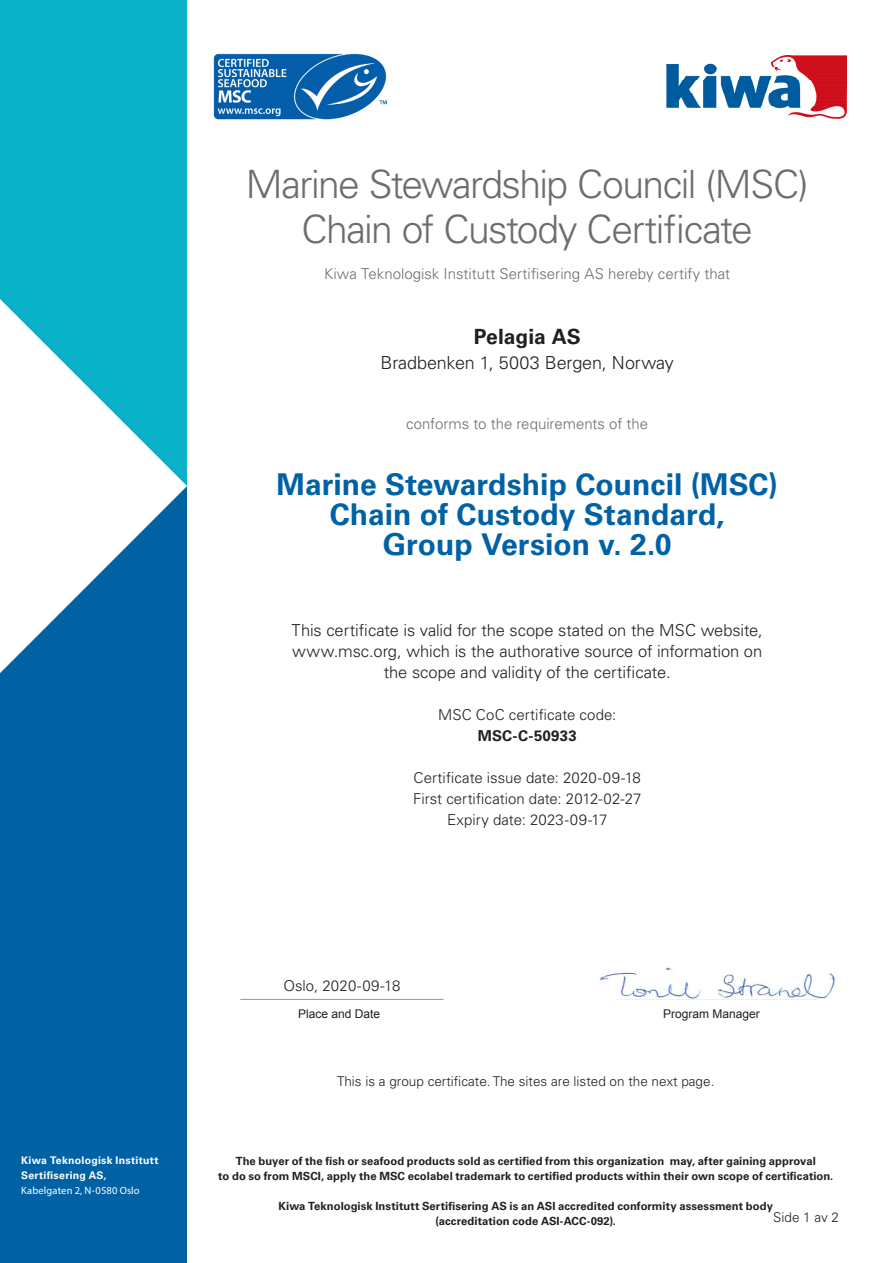
<style>
.page{position:relative;width:893px;height:1263px;background:#fff}
.page>*{position:absolute;margin:0;border:0;box-sizing:border-box;transform-origin:0 0}
.certificate_title{font:300 39px "Univers LT Std";letter-spacing:-.04em;color:#6c6d70}
.certificate{font:700 30px/30px "Univers LT Std";color:#0062a5;text-align:center}
.t1{font:700 21px "Univers LT Std";color:#231f20}
.t2{font:300 18px "Univers LT Std";letter-spacing:-.01em;color:#231f20}
.t3{font:300 16.5px "Univers LT Std";letter-spacing:-.005em;color:#231f20}
.t4{font:300 15px "Univers LT Std";letter-spacing:.005em;color:#231f20}
.explanation_text{font:300 15px "Univers LT Std";color:#6c6d70}
.t5{font:700 15px "Univers LT Std";letter-spacing:.015em;color:#231f20}
.t6{font:300 13.5px "Univers LT Std";color:#231f20}
.t7{font:12px "Arial";color:#231f20}
.t8{font:700 11.25px/15px "Univers LT Std";letter-spacing:.005em;color:#231f20;text-align:center}
.t9{font:700 10.5px/15px "Univers LT Std";letter-spacing:.025em;color:#fff}
.t10{font:10.5px "Myriad Pro";letter-spacing:.015em;color:#fff}
</style>
<div class="page">
<div style="left:0;top:486px;width:187px;height:777px;background:#0062a5"></div>
<div style="left:0;top:0;width:187px;height:486px;background:#09b1c7"></div>
<svg style="left:0;top:299px;width:187px;height:374px;fill:#fff"></svg>
<img style="left:667px;top:55px;width:179px;height:64px">
<img style="left:213px;top:53px;width:173px;height:66px">
<hr style="left:240px;top:999px;width:203px;height:1px;background:#939598">
<hr style="left:615px;top:998px;width:203px;height:1px;background:#939598">
<img style="left:600px;top:965px;width:237px;height:33px">
<p class="certificate_title" style="left:246px;top:161px;width:564px">Marine Stewardship Council (MSC)</p>
<p class="certificate_title" style="left:302px;top:206px;width:453px">Chain of Custody Certificate</p>
<p class="explanation_text" style="left:324px;top:265px;width:408px">Kiwa Teknologisk Institutt Sertifisering AS hereby certify that</p>
<p class="t1" style="left:474px;top:324px;width:108px">Pelagia AS</p>
<p class="t2" style="left:381px;top:352px;width:295px">Bradbenken 1, 5003 Bergen, Norway</p>
<p class="explanation_text" style="left:406px;top:415px;width:244px">conforms to the requirements of the</p>
<p class="certificate" style="left:277px;top:470px;width:503px">Marine Stewardship Council (MSC)</p>
<p class="certificate" style="left:330px;top:500px;width:396px">Chain of Custody Standard,<br>Group Version v. 2.0</p>
<p class="t3" style="left:292px;top:620px;width:473px">This certificate is valid for the scope stated on the MSC website,</p>
<p class="t3" style="left:292px;top:641px;width:471px">www.msc.org, which is the authorative source of information on</p>
<p class="t3" style="left:384px;top:662px;width:288px">the scope and validity of the certificate.</p>
<p class="t4" style="left:438px;top:706px;width:180px">MSC CoC certificate code:</p>
<p class="t5" style="left:478px;top:727px;width:100px">MSC-C-50933</p>
<p class="t4" style="left:414px;top:769px;width:229px">Certificate issue date: 2020-09-18</p>
<p class="t4" style="left:413px;top:790px;width:230px">First certification date: 2012-02-27</p>
<p class="t4" style="left:447px;top:811px;width:162px">Expiry date: 2023-09-17</p>
<p class="t9" style="left:21px;top:1153px;width:139px">Kiwa Teknologisk Institutt<br>Sertifisering AS,</p>
<p class="t10" style="left:21px;top:1184px;width:120px">Kabelgaten 2, N-0580 Oslo</p>
<p class="t4" style="left:283px;top:976px;width:118px">Oslo, 2020-09-18</p>
<p class="t7" style="left:298px;top:1005px;width:84px">Place and Date</p>
<p class="t7" style="left:663px;top:1005px;width:98px">Program Manager</p>
<p class="t6" style="left:337px;top:1073px;width:379px">This is a group certificate. The sites are listed on the next page.</p>
<p class="t8" style="left:218px;top:1153px;width:617px">The buyer of the fish or seafood products sold as certified from this organization may, after gaining approval<br>to do so from MSCI, apply the MSC ecolabel trademark to certified products within their own scope of certification.</p>
<p class="t8" style="left:279px;top:1198px;width:496px">Kiwa Teknologisk Institutt Sertifisering AS is an ASI accredited conformity assessment body (accreditation code ASI-ACC-092).</p>
<p class="t6" style="left:773px;top:1209px;width:67px">Side 1 av 2</p>
</div>
